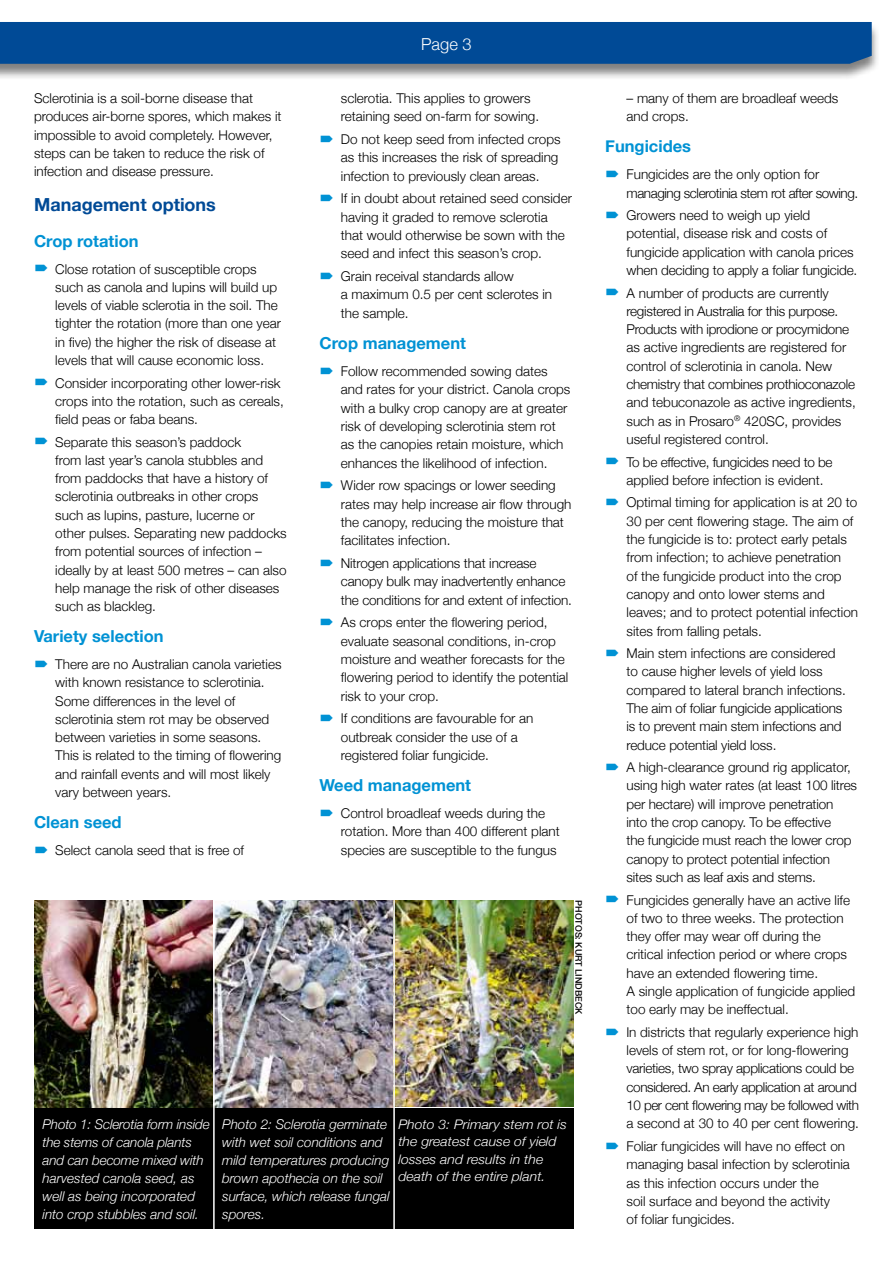
<style>
.page{position:relative;width:893px;height:1263px;background:#fff}
.page>*{position:absolute;margin:0;border:0;box-sizing:border-box;transform-origin:0 0}
.t1{font:700 18px "Helvetica Neue";color:#004a96}
.t2{font:700 16.5px "Helvetica Neue";color:#0092d4}
.t3{font:300 16.5px "Helvetica Neue";color:#fff}
.t4{font:300 13.5px/18.3px "Helvetica Neue";color:#000}
.t5{font:italic 300 13.5px/18px "Helvetica Neue";color:#fff}
.t6{font:300 13.5px/18.3px "Helvetica Neue";letter-spacing:-.02em;color:#000}
.t7{font:300 13.5px/18.3px "Helvetica Neue";letter-spacing:-.03em;color:#000}
.t8{font:italic 300 13.2px/17.5px "Helvetica Neue";color:#fff;scale:1.07 1}
.t9{font:500 9px "Helvetica Neue";color:#000}
</style>
<div class="page">
<div style="left:0;top:22px;width:880px;height:59px;background:#000;opacity:.5"></div>
<div style="left:0;top:22px;width:872px;height:42px;background:#004a96"></div>
<img style="left:34px;top:900px;width:539px;height:207px">
<div style="left:34px;top:1109px;width:539px;height:120px;background:#000"></div>
<hr style="left:393px;top:900px;width:2px;height:329px;background:#fff">
<hr style="left:213px;top:900px;width:2px;height:329px;background:#fff">
<p class="t4" style="left:34px;top:89px;width:249px">Sclerotinia is a soil-borne disease that produces air-borne spores, which makes it impossible to avoid completely. However, steps can be taken to reduce the risk of infection and disease pressure.</p>
<h1 class="t1" style="left:34px;top:194px;width:183px">Management options</h1>
<p class="t2" style="left:34px;top:231px;width:106px">Crop rotation</p>
<p class="t4" style="left:55px;top:259px;width:227px">Close rotation of susceptible crops such as canola and lupins will build up levels of viable sclerotia in the soil. The tighter the rotation (more than one year in five) the higher the risk of disease at levels that will cause economic loss.</p>
<p class="t4" style="left:55px;top:373px;width:230px">Consider incorporating other lower-risk crops into the rotation, such as cereals, field peas or faba beans.</p>
<p class="t4" style="left:55px;top:432px;width:233px">Separate this season’s paddock<br>from last year’s canola stubbles and from paddocks that have a history of sclerotinia outbreaks in other crops such as lupins, pasture, lucerne or other pulses. Separating new paddocks from potential sources of infection – ideally by at least 500 metres – can also help manage the risk of other diseases such as blackleg.</p>
<p class="t2" style="left:34px;top:626px;width:131px">Variety selection</p>
<p class="t4" style="left:55px;top:655px;width:228px">There are no Australian canola varieties with known resistance to sclerotinia.<br>Some differences in the level of sclerotinia stem rot may be observed between varieties in some seasons.<br>This is related to the timing of flowering and rainfall events and will most likely vary between years.</p>
<p class="t2" style="left:34px;top:812px;width:89px">Clean seed</p>
<p class="t4" style="left:55px;top:840px;width:190px">Select canola seed that is free of</p>
<p class="t3" style="left:421px;top:34px;width:52px">Page 3</p>
<p class="t4" style="left:341px;top:89px;width:200px">sclerotia. This applies to growers retaining seed on-farm for sowing.</p>
<p class="t4" style="left:341px;top:130px;width:221px">Do not keep seed from infected crops as this increases the risk of spreading infection to previously clean areas.</p>
<p class="t4" style="left:341px;top:189px;width:233px">If in doubt about retained seed consider having it graded to remove sclerotia that would otherwise be sown with the seed and infect this season’s crop.</p>
<p class="t4" style="left:341px;top:267px;width:213px">Grain receival standards allow<br>a maximum 0.5 per cent sclerotes in the sample.</p>
<p class="t2" style="left:320px;top:333px;width:148px">Crop management</p>
<p class="t4" style="left:341px;top:362px;width:231px">Follow recommended sowing dates and rates for your district. Canola crops with a bulky crop canopy are at greater risk of developing sclerotinia stem rot as the canopies retain moisture, which enhances the likelihood of infection.</p>
<p class="t4" style="left:341px;top:476px;width:232px">Wider row spacings or lower seeding rates may help increase air flow through the canopy, reducing the moisture that facilitates infection.</p>
<p class="t4" style="left:341px;top:554px;width:233px">Nitrogen applications that increase canopy bulk may inadvertently enhance the conditions for and extent of infection.</p>
<p class="t4" style="left:341px;top:613px;width:229px">As crops enter the flowering period, evaluate seasonal conditions, in-crop moisture and weather forecasts for the flowering period to identify the potential risk to your crop.</p>
<p class="t4" style="left:341px;top:709px;width:194px">If conditions are favourable for an outbreak consider the use of a registered foliar fungicide.</p>
<p class="t2" style="left:320px;top:775px;width:153px">Weed management</p>
<p class="t4" style="left:341px;top:804px;width:220px">Control broadleaf weeds during the rotation. More than 400 different plant species are susceptible to the fungus</p>
<p class="t9" style="left:584px;top:900px;width:116px;rotate:90deg">photos: Kurt lindbeck</p>
<p class="t5" style="left:43px;top:1115px;width:169px">Photo 1: Sclerotia form inside the stems of canola plants and can become mixed with harvested canola seed, as well as being incorporated into crop stubbles and soil.</p>
<p class="t8" style="left:398px;top:1115px;width:159px">Photo 3: Primary stem rot is the greatest cause of yield losses and results in the death of the entire plant.</p>
<p class="t5" style="left:222px;top:1115px;width:169px">Photo 2: Sclerotia germinate with wet soil conditions and mild temperatures producing brown apothecia on the soil surface, which release fungal spores.</p>
<p class="t4" style="left:626px;top:89px;width:213px">– many of them are broadleaf weeds and crops.</p>
<p class="t2" style="left:605px;top:136px;width:87px">Fungicides</p>
<p class="t7" style="left:626px;top:165px;width:233px">Fungicides are the only option for managing sclerotinia stem rot after sowing.</p>
<p class="t4" style="left:626px;top:206px;width:232px">Growers need to weigh up yield potential, disease risk and costs of fungicide application with canola prices when deciding to apply a foliar fungicide.</p>
<p class="t4" style="left:626px;top:283px;width:231px">A number of products are currently registered in Australia for this purpose.<br>Products with iprodione or procymidone as active ingredients are registered for control of sclerotinia in canola. New chemistry that combines prothioconazole and tebuconazole as active ingredients, such as in Prosaro<sup>®</sup> 420SC, provides useful registered control.</p>
<p class="t4" style="left:626px;top:452px;width:208px">To be effective, fungicides need to be applied before infection is evident.</p>
<p class="t4" style="left:626px;top:493px;width:233px">Optimal timing for application is at 20 to 30 per cent flowering stage. The aim of the fungicide is to: protect early petals from infection; to achieve penetration<br>of the fungicide product into the crop canopy and onto lower stems and leaves; and to protect potential infection sites from falling petals.</p>
<p class="t4" style="left:626px;top:644px;width:221px">Main stem infections are considered to cause higher levels of yield loss compared to lateral branch infections.<br>The aim of foliar fungicide applications is to prevent main stem infections and reduce potential yield loss.</p>
<p class="t4" style="left:626px;top:758px;width:232px">A high-clearance ground rig applicator, using high water rates (at least 100 litres per hectare) will improve penetration into the crop canopy. To be effective<br>the fungicide must reach the lower crop canopy to protect potential infection sites such as leaf axis and stems.</p>
<p class="t4" style="left:626px;top:890px;width:230px">Fungicides generally have an active life of two to three weeks. The protection they offer may wear off during the critical infection period or where crops have an extended flowering time.<br>A single application of fungicide applied too early may be ineffectual.</p>
<p class="t6" style="left:626px;top:1023px;width:234px">In districts that regularly experience high levels of stem rot, or for long-flowering varieties, two spray applications could be considered. An early application at around 10 per cent flowering may be followed with a second at 30 to 40 per cent flowering.</p>
<p class="t4" style="left:626px;top:1137px;width:225px">Foliar fungicides will have no effect on managing basal infection by sclerotinia as this infection occurs under the<br>soil surface and beyond the activity<br>of foliar fungicides.</p>
</div>
